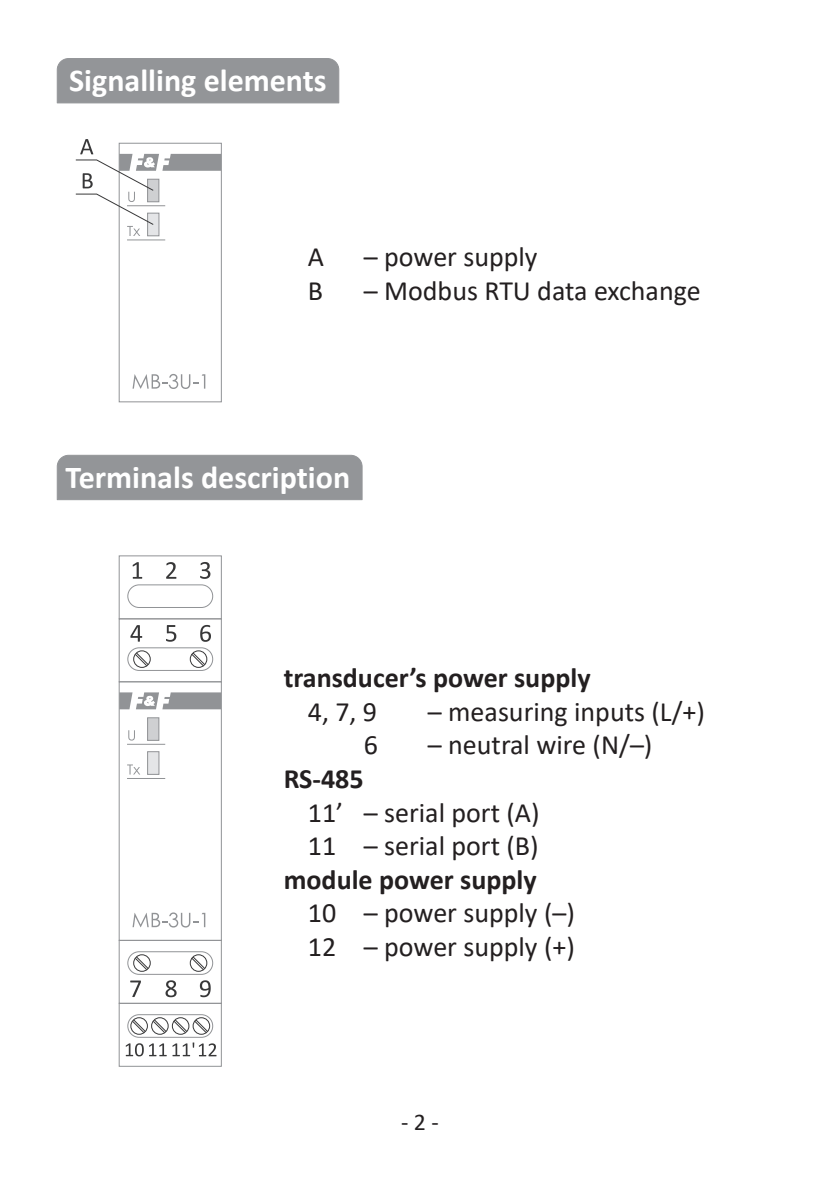
<style>
.page{position:relative;width:840px;height:1191px;background:#fff}
.page>*{position:absolute;margin:0;border:0;box-sizing:border-box;transform-origin:0 0}
.t1{font:700 32px "Calibri";color:#fff}
.t2{font:28px/33.6px "Calibri";color:#231f20}
.t3{font:700 28px "Calibri";color:#231f20}
.t4{font:24px "Calibri";color:#231f20}
</style>
<div class="page">
<hr style="left:127px;top:239px;width:38px;height:2px;background:#919396">
<div style="left:119px;top:143px;width:102px;height:259px;border:1px solid #919396"></div>
<svg style="left:132px;top:374px;width:73px;height:15px"></svg>
<svg style="left:75px;top:139px;width:146px;height:97px"></svg>
<div style="left:119px;top:681px;width:102px;height:259px;border:1px solid #919396"></div>
<div style="left:119px;top:618px;width:102px;height:64px;border:1px solid #919396"></div>
<div style="left:119px;top:940px;width:102px;height:63px;border:1px solid #919396"></div>
<div style="left:119px;top:555px;width:102px;height:64px;border:1px solid #919396"></div>
<div style="left:119px;top:1003px;width:102px;height:63px;border:1px solid #919396"></div>
<div style="left:127px;top:584px;width:86px;height:23px;border:1px solid #919396;border-radius:11px"></div>
<svg style="left:119px;top:692px;width:102px;height:17px"></svg>
<div style="left:127px;top:647px;width:86px;height:23px;border:1px solid #919396;border-radius:11px"></div>
<div style="left:127px;top:951px;width:86px;height:23px;border:1px solid #919396;border-radius:11px"></div>
<svg style="left:132px;top:912px;width:73px;height:15px"></svg>
<div style="left:147px;top:718px;width:12px;height:22px;background:#cfd0d2"></div>
<div style="left:147px;top:717px;width:12px;height:23px;border:1px solid #919396"></div>
<hr style="left:127px;top:743px;width:38px;height:2px;background:#919396">
<div style="left:190px;top:650px;width:17px;height:17px;border:1px solid #383839;border-radius:50%"></div>
<svg style="left:191px;top:652px;width:14px;height:14px"></svg>
<div style="left:133px;top:650px;width:17px;height:17px;border:1px solid #383839;border-radius:50%"></div>
<svg style="left:134px;top:652px;width:15px;height:14px"></svg>
<svg style="left:128px;top:730px;width:7px;height:10px"></svg>
<div style="left:147px;top:751px;width:12px;height:23px;background:#e4e5e7"></div>
<div style="left:147px;top:751px;width:12px;height:23px;border:1px solid #919396"></div>
<svg style="left:127px;top:764px;width:13px;height:10px"></svg>
<hr style="left:127px;top:778px;width:38px;height:1px;background:#919396">
<div style="left:127px;top:1014px;width:86px;height:23px;border:1px solid #919396;border-radius:11px"></div>
<div style="left:193px;top:1017px;width:17px;height:17px;border:1px solid #383839;border-radius:50%"></div>
<svg style="left:194px;top:1019px;width:14px;height:14px"></svg>
<div style="left:130px;top:1017px;width:18px;height:17px;border:1px solid #383839;border-radius:50%"></div>
<svg style="left:132px;top:1019px;width:14px;height:14px"></svg>
<div style="left:172px;top:1017px;width:17px;height:17px;border:1px solid #383839;border-radius:50%"></div>
<svg style="left:173px;top:1019px;width:14px;height:14px"></svg>
<div style="left:151px;top:1017px;width:17px;height:17px;border:1px solid #383839;border-radius:50%"></div>
<svg style="left:152px;top:1019px;width:15px;height:14px"></svg>
<svg style="left:126px;top:1042px;width:90px;height:14px"></svg>
<svg style="left:130px;top:625px;width:12px;height:16px"></svg>
<svg style="left:130px;top:980px;width:11px;height:17px"></svg>
<svg style="left:166px;top:625px;width:10px;height:16px"></svg>
<svg style="left:165px;top:980px;width:11px;height:17px"></svg>
<svg style="left:200px;top:625px;width:11px;height:17px"></svg>
<svg style="left:200px;top:980px;width:10px;height:17px"></svg>
<svg style="left:133px;top:562px;width:9px;height:16px"></svg>
<svg style="left:166px;top:562px;width:10px;height:17px"></svg>
<svg style="left:200px;top:562px;width:10px;height:17px"></svg>
<div style="left:190px;top:954px;width:17px;height:17px;border:1px solid #383839;border-radius:50%"></div>
<svg style="left:191px;top:956px;width:14px;height:14px"></svg>
<div style="left:133px;top:954px;width:17px;height:17px;border:1px solid #383839;border-radius:50%"></div>
<svg style="left:134px;top:956px;width:15px;height:14px"></svg>
<div style="left:57px;top:58px;width:282px;height:45px;background:#939598"></div>
<div style="left:57px;top:455px;width:305px;height:45px;background:#939598"></div>
<p class="t1" style="left:69px;top:58px;width:259px">Signalling elements</p>
<p class="t2" style="left:307px;top:239px;width:18px">A</p>
<p class="t2" style="left:363px;top:239px;width:175px">– power supply</p>
<p class="t2" style="left:307px;top:273px;width:17px">B</p>
<p class="t2" style="left:363px;top:273px;width:338px">– Modbus RTU data exchange</p>
<p class="t1" style="left:66px;top:454px;width:286px">Terminals description</p>
<p class="t3" style="left:283px;top:658px;width:308px">transducer’s power supply</p>
<p class="t2" style="left:307px;top:694px;width:71px">4, 7, 9</p>
<p class="t2" style="left:427px;top:694px;width:278px">– measuring inputs (L/+)</p>
<p class="t2" style="left:363px;top:727px;width:16px">6</p>
<p class="t2" style="left:427px;top:727px;width:226px">– neutral wire (N/–)</p>
<p class="t3" style="left:283px;top:759px;width:81px">RS-485</p>
<p class="t2" style="left:307px;top:794px;width:233px">11’ – serial port (A)<br>11 – serial port (B)</p>
<p class="t3" style="left:283px;top:859px;width:254px">module power supply</p>
<p class="t2" style="left:307px;top:895px;width:268px">10 – power supply (–)<br>12 – power supply (+)</p>
<p class="t4" style="left:401px;top:1105px;width:39px">- 2 -</p>
</div>
